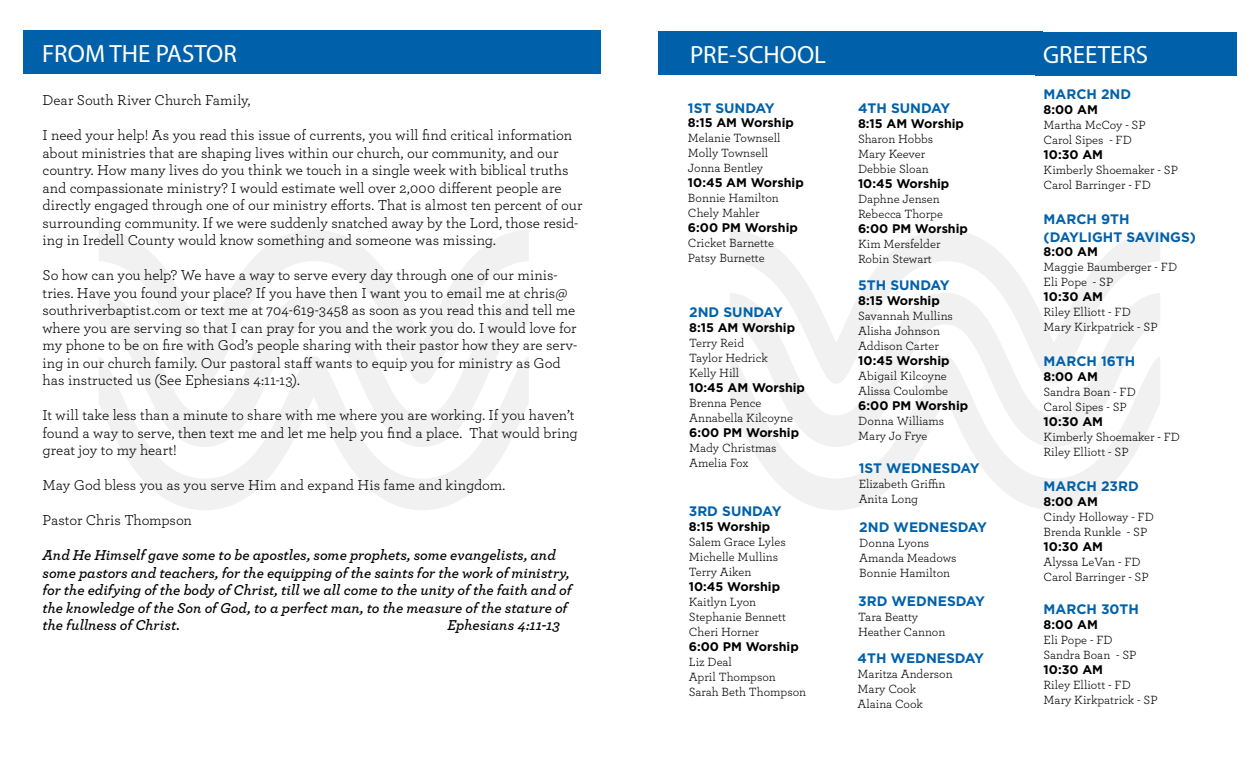
<style>
.page{position:relative;width:1260px;height:765px;background:#fff}
.page>*{position:absolute;margin:0;border:0;box-sizing:border-box;transform-origin:0 0}
.t1{font:25px "Myriad Pro";color:#fff}
.t2{font:15px/17.5px "Archer";letter-spacing:-.005em;color:#000}
.t3{font:italic 600 15px/17.5px "Archer";color:#000}
.t4{font:700 13.75px/17.5px "Gotham";color:#0061aa}
.t5{font:12.5px/15px "Archer";color:#000}
.t6{font:700 12.5px "Gotham";color:#000}
</style>
<div class="page">
<svg style="left:99px;top:230px;width:430px;height:63px"></svg>
<svg style="left:120px;top:447px;width:387px;height:63px"></svg>
<svg style="left:99px;top:293px;width:430px;height:154px;fill:#f1f1f2"></svg>
<svg style="left:730px;top:230px;width:430px;height:63px"></svg>
<svg style="left:752px;top:447px;width:387px;height:63px"></svg>
<svg style="left:730px;top:293px;width:430px;height:154px;fill:#f1f1f2"></svg>
<div style="left:659px;top:32px;width:384px;height:43px;background:#0061aa"></div>
<div style="left:1035px;top:32px;width:202px;height:43px;background:#0061aa"></div>
<div style="left:23px;top:31px;width:578px;height:43px;background:#0061aa"></div>
<h1 class="t1" style="left:42px;top:38px;width:196px">FROM THE PASTOR</h1>
<p class="t2" style="left:43px;top:91px;width:210px">Dear South River Church Family,</p>
<p class="t2" style="left:43px;top:126px;width:541px">I need your help! As you read this issue of currents, you will find critical information about ministries that are shaping lives within our church, our community, and our country. How many lives do you think we touch in a single week with biblical truths and compassionate ministry? I would estimate well over 2,000 different people are directly engaged through one of our ministry efforts. That is almost ten percent of our surrounding community. If we were suddenly snatched away by the Lord, those resid&shy;ing in Iredell County would know something and someone was missing.</p>
<p class="t2" style="left:43px;top:266px;width:536px">So how can you help? We have a way to serve every day through one of our minis&shy;tries. Have you found your place? If you have then I want you to email me at chris@ southriverbaptist.com or text me at 704-619-3458 as soon as you read this and tell me where you are serving so that I can pray for you and the work you do. I would love for my phone to be on fire with God’s people sharing with their pastor how they are serv&shy;ing in our church family. Our pastoral staff wants to equip you for ministry as God has instructed us (See Ephesians 4:11-13).</p>
<p class="t2" style="left:43px;top:406px;width:537px">It will take less than a minute to share with me where you are working. If you haven’t found a way to serve, then text me and let me help you find a place. That would bring great joy to my heart!</p>
<p class="t2" style="left:43px;top:476px;width:464px">May God bless you as you serve Him and expand His fame and kingdom.</p>
<p class="t2" style="left:43px;top:511px;width:151px">Pastor Chris Thompson</p>
<p class="t3" style="left:43px;top:546px;width:531px">And He Himself gave some to be apostles, some prophets, some evangelists, and some pastors and teachers, for the equipping of the saints for the work of ministry, for the edifying of the body of Christ, till we all come to the unity of the faith and of the knowledge of the Son of God, to a perfect man, to the measure of the stature of the fullness of Christ.</p>
<p class="t3" style="left:448px;top:616px;width:114px">Ephesians 4:11-13</p>
<h1 class="t1" style="left:690px;top:39px;width:138px">PRE-SCHOOL</h1>
<p class="t4" style="left:688px;top:99px;width:88px">1ST SUNDAY</p>
<p class="t6" style="left:688px;top:114px;width:107px">8:15 AM Worship</p>
<p class="t5" style="left:688px;top:129px;width:94px">Melanie Townsell<br>Molly Townsell<br>Jonna Bentley</p>
<p class="t6" style="left:688px;top:174px;width:117px">10:45 AM Worship</p>
<p class="t5" style="left:688px;top:189px;width:92px">Bonnie Hamilton<br>Chely Mahler</p>
<p class="t6" style="left:688px;top:219px;width:111px">6:00 PM Worship</p>
<p class="t5" style="left:688px;top:234px;width:88px">Cricket Barnette<br>Patsy Burnette</p>
<p class="t4" style="left:689px;top:304px;width:95px">2ND SUNDAY</p>
<p class="t6" style="left:689px;top:320px;width:107px">8:15 AM Worship</p>
<p class="t5" style="left:689px;top:335px;width:80px">Terry Reid<br>Taylor Hedrick<br>Kelly Hill</p>
<p class="t6" style="left:689px;top:380px;width:117px">10:45 AM Worship</p>
<p class="t5" style="left:689px;top:395px;width:105px">Brenna Pence<br>Annabella Kilcoyne</p>
<p class="t6" style="left:689px;top:425px;width:111px">6:00 PM Worship</p>
<p class="t5" style="left:689px;top:440px;width:89px">Mady Christmas<br>Amelia Fox</p>
<p class="t4" style="left:689px;top:502px;width:94px">3RD SUNDAY</p>
<p class="t6" style="left:689px;top:518px;width:83px">8:15 Worship</p>
<p class="t5" style="left:689px;top:534px;width:98px">Salem Grace Lyles<br>Michelle Mullins<br>Terry Aiken</p>
<p class="t6" style="left:689px;top:578px;width:93px">10:45 Worship</p>
<p class="t5" style="left:689px;top:594px;width:99px">Kaitlyn Lyon<br>Stephanie Bennett<br>Cheri Horner</p>
<p class="t6" style="left:689px;top:638px;width:111px">6:00 PM Worship</p>
<p class="t5" style="left:689px;top:654px;width:119px">Liz Deal<br>April Thompson<br>Sarah Beth Thompson</p>
<p class="t4" style="left:858px;top:99px;width:94px">4TH SUNDAY</p>
<p class="t6" style="left:858px;top:115px;width:107px">8:15 AM Worship</p>
<p class="t5" style="left:858px;top:130px;width:77px">Sharon Hobbs<br>Mary Keever<br>Debbie Sloan</p>
<p class="t6" style="left:858px;top:175px;width:93px">10:45 Worship</p>
<p class="t5" style="left:858px;top:190px;width:87px">Daphne Jensen<br>Rebecca Thorpe</p>
<p class="t6" style="left:858px;top:220px;width:111px">6:00 PM Worship</p>
<p class="t5" style="left:858px;top:235px;width:84px">Kim Mersfelder<br>Robin Stewart</p>
<p class="t4" style="left:858px;top:276px;width:93px">5TH SUNDAY</p>
<p class="t6" style="left:858px;top:292px;width:83px">8:15 Worship</p>
<p class="t5" style="left:858px;top:308px;width:96px">Savannah Mullins<br>Alisha Johnson<br>Addison Carter</p>
<p class="t6" style="left:858px;top:352px;width:93px">10:45 Worship</p>
<p class="t5" style="left:858px;top:368px;width:91px">Abigail Kilcoyne<br>Alissa Coulombe</p>
<p class="t6" style="left:858px;top:397px;width:111px">6:00 PM Worship</p>
<p class="t5" style="left:858px;top:413px;width:87px">Donna Williams<br>Mary Jo Frye</p>
<p class="t4" style="left:859px;top:459px;width:122px">1ST WEDNESDAY</p>
<p class="t5" style="left:859px;top:476px;width:88px">Elizabeth Griffin<br>Anita Long</p>
<p class="t4" style="left:859px;top:518px;width:129px">2ND WEDNESDAY</p>
<p class="t5" style="left:859px;top:534px;width:99px">Donna Lyons<br>Amanda Meadows<br>Bonnie Hamilton</p>
<p class="t4" style="left:858px;top:592px;width:128px">3RD WEDNESDAY</p>
<p class="t5" style="left:858px;top:609px;width:89px">Tara Beatty<br>Heather Cannon</p>
<p class="t4" style="left:858px;top:649px;width:128px">4TH WEDNESDAY</p>
<p class="t5" style="left:858px;top:666px;width:97px">Maritza Anderson<br>Mary Cook<br>Alaina Cook</p>
<h1 class="t1" style="left:1043px;top:39px;width:107px">GREETERS</h1>
<p class="t4" style="left:1044px;top:85px;width:89px">MARCH 2ND</p>
<p class="t6" style="left:1044px;top:101px;width:56px">8:00 AM</p>
<p class="t5" style="left:1044px;top:117px;width:104px">Martha McCoy - SP<br>Carol Sipes - FD</p>
<p class="t6" style="left:1044px;top:146px;width:61px">10:30 AM</p>
<p class="t5" style="left:1044px;top:162px;width:136px">Kimberly Shoemaker - SP<br>Carol Barringer - FD</p>
<p class="t4" style="left:1044px;top:210px;width:154px">MARCH 9TH (DAYLIGHT SAVINGS)</p>
<p class="t6" style="left:1044px;top:244px;width:56px">8:00 AM</p>
<p class="t5" style="left:1044px;top:259px;width:135px">Maggie Baumberger - FD<br>Eli Pope - SP</p>
<p class="t6" style="left:1044px;top:289px;width:61px">10:30 AM</p>
<p class="t5" style="left:1044px;top:304px;width:116px">Riley Elliott - FD<br>Mary Kirkpatrick - SP</p>
<p class="t4" style="left:1044px;top:353px;width:93px">MARCH 16TH</p>
<p class="t6" style="left:1044px;top:369px;width:56px">8:00 AM</p>
<p class="t5" style="left:1044px;top:384px;width:94px">Sandra Boan - FD<br>Carol Sipes - SP</p>
<p class="t6" style="left:1044px;top:414px;width:61px">10:30 AM</p>
<p class="t5" style="left:1044px;top:429px;width:138px">Kimberly Shoemaker - FD<br>Riley Elliott - SP</p>
<p class="t4" style="left:1044px;top:478px;width:97px">MARCH 23RD</p>
<p class="t6" style="left:1044px;top:494px;width:56px">8:00 AM</p>
<p class="t5" style="left:1044px;top:509px;width:112px">Cindy Holloway - FD<br>Brenda Runkle - SP</p>
<p class="t6" style="left:1044px;top:539px;width:61px">10:30 AM</p>
<p class="t5" style="left:1044px;top:554px;width:107px">Alyssa LeVan - FD<br>Carol Barringer - SP</p>
<p class="t4" style="left:1044px;top:600px;width:97px">MARCH 30TH</p>
<p class="t6" style="left:1044px;top:616px;width:56px">8:00 AM</p>
<p class="t5" style="left:1044px;top:632px;width:94px">Eli Pope - FD<br>Sandra Boan - SP</p>
<p class="t6" style="left:1044px;top:661px;width:61px">10:30 AM</p>
<p class="t5" style="left:1044px;top:677px;width:116px">Riley Elliott - FD<br>Mary Kirkpatrick - SP</p>
</div>
